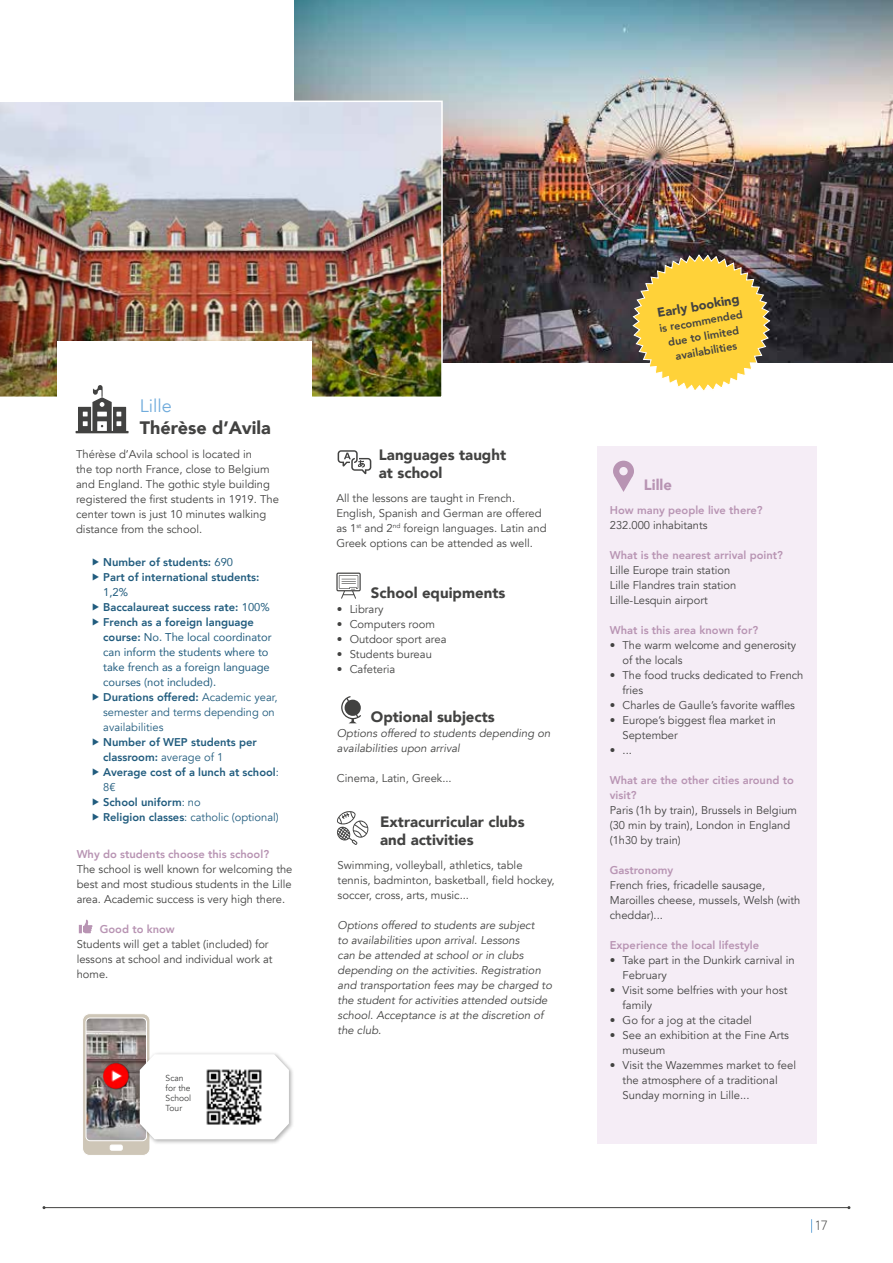
<style>
.page{position:relative;width:893px;height:1263px;background:#fff}
.page>*{position:absolute;margin:0;border:0;box-sizing:border-box;transform-origin:0 0}
.t1{font:900 18px "Avenir";color:#424241}
.t2{font:18px "Avenir";color:#71acdc}
.t3{font:900 15px/18px "Avenir";color:#424241}
.t4{font:900 15px "Avenir";color:#b894b3}
.t5{font:13.5px "Quicksand";color:#424241}
.t6{font:900 12.75px "Avenir";color:#424241}
.t7{font:11.25px/15px "Avenir";color:#424241}
.t8{font:italic 11.25px/15px "Avenir";color:#424241}
.t9{font:11.25px/15px "Avenir";color:#215c7e}
.t10{font:800 11.25px/15px "Avenir";color:#b894b3}
.t11{font:800 11.25px/15px "Avenir";color:#215c7e}
.t12{font:800 10.8px/15px "Avenir";color:#424241;text-align:center}
.t13{font:8.7px/10.2px "Avenir";color:#424241}
.s1{font-weight:400}
.s2{font-weight:800}
.s3{font-style:inherit}
</style>
<div class="page">
<hr style="left:44px;top:1207px;width:805px;height:1px;background:#424241">
<svg style="left:811px;top:1219px;width:1px;height:14px"></svg>
<img style="left:295px;top:0;width:598px;height:362px">
<img style="left:0;top:100px;width:443px;height:297px">
<div style="left:597px;top:447px;width:219px;height:697px;background:#f5edf6"></div>
<svg style="left:337px;top:811px;width:31px;height:34px"></svg>
<svg style="left:341px;top:696px;width:20px;height:27px"></svg>
<div style="left:58px;top:341px;width:254px;height:162px;background:#fff"></div>
<svg style="left:76px;top:385px;width:53px;height:48px"></svg>
<svg style="left:336px;top:573px;width:25px;height:26px"></svg>
<svg style="left:338px;top:450px;width:33px;height:24px"></svg>
<svg style="left:79px;top:920px;width:13px;height:13px"></svg>
<svg style="left:613px;top:461px;width:21px;height:31px"></svg>
<div style="left:137px;top:1051px;width:157px;height:94px;background:#000;opacity:.3"></div>
<svg style="left:83px;top:1014px;width:206px;height:141px"></svg>
<img style="left:199px;top:1065px;width:70px;height:63px">
<svg style="left:632px;top:253px;width:139px;height:138px;background:#ddbd57"></svg>
<h1 class="t2" style="left:140px;top:395px;width:33px">Lille</h1>
<h1 class="t1" style="left:140px;top:412px;width:133px">Thérèse d’Avila</h1>
<p class="t7" style="left:76px;top:447px;width:204px">Thérèse d’Avila school is located in<br>the top north France, close to Belgium and England. The gothic style building registered the first students in 1919. The center town is just 10 minutes walking distance from the school.</p>
<p class="t11" style="left:103px;top:555px;width:158px">Number of students: <span class="s1">690<br></span>Part of international students:</p>
<p class="t9" style="left:103px;top:585px;width:176px">1,2%<br><span class="s2">Baccalaureat success rate:</span> 100%<br><span class="s2">French as a foreign language course:</span> No. The local coordinator can inform the students where to take french as a foreign language courses (not included).<br><span class="s2">Durations offered:</span> <span class="s3">Academic year, semester and terms depending on availabilities</span></p>
<p class="t11" style="left:103px;top:735px;width:177px">Number of WEP students per classroom: <span class="s1">average of 1<br></span>Average cost of a lunch at school<span class="s1">:<br>8€<br></span>School uniform<span class="s1">: no<br></span>Religion classes<span class="s1">: catholic (optional)</span></p>
<p class="t10" style="left:77px;top:846px;width:194px">Why do students choose this school?</p>
<p class="t7" style="left:77px;top:862px;width:217px;text-align:justify">The school is well known for welcoming the best and most studious students in the Lille area. Academic success is very high there.</p>
<p class="t10" style="left:100px;top:921px;width:77px">Good to know</p>
<p class="t7" style="left:77px;top:937px;width:197px">Students will get a tablet (included) for lessons at school and individual work at home.</p>
<p class="t13" style="left:166px;top:1073px;width:27px">Scan for the<br>School<br>Tour</p>
<h2 class="t3" style="left:379px;top:445px;width:129px">Languages taught at school</h2>
<p class="t7" style="left:336px;top:490px;width:212px">All the lessons are taught in French.<br>English, Spanish and German are offered as 1<sup>st</sup> and 2<sup>nd</sup> foreign languages. Latin and Greek options can be attended as well.</p>
<h2 class="t3" style="left:371px;top:583px;width:136px">School equipments</h2>
<p class="t7" style="left:337px;top:601px;width:48px">• Library</p>
<p class="t7" style="left:337px;top:616px;width:100px">• Computers room</p>
<p class="t7" style="left:337px;top:631px;width:111px">• Outdoor sport area</p>
<p class="t7" style="left:337px;top:646px;width:97px">• Students bureau</p>
<p class="t7" style="left:337px;top:661px;width:60px">• Cafeteria</p>
<h2 class="t3" style="left:371px;top:708px;width:125px">Optional subjects</h2>
<p class="t8" style="left:337px;top:726px;width:215px">Options offered to students depending on availabilities upon arrival</p>
<p class="t7" style="left:337px;top:771px;width:116px">Cinema, Latin, Greek...</p>
<h2 class="t3" style="left:380px;top:812px;width:146px">Extracurricular clubs and activities</h2>
<p class="t7" style="left:338px;top:858px;width:219px">Swimming, volleyball, athletics, table tennis, badminton, basketball, field hockey, soccer, cross, arts, music...</p>
<p class="t8" style="left:338px;top:918px;width:216px">Options offered to students are subject<br>to availabilities upon arrival. Lessons<br>can be attended at school or in clubs depending on the activities. Registration and transportation fees may be charged to the student for activities attended outside school. Acceptance is at the discretion of the club.</p>
<p class="t6" style="left:655px;top:302px;width:85px;rotate:-10deg">Early booking</p>
<p class="t12" style="left:658px;top:321px;width:86px;rotate:-10deg">is recommended due to limited availabilities</p>
<h2 class="t4" style="left:644px;top:472px;width:30px">Lille</h2>
<p class="t10" style="left:610px;top:502px;width:154px">How many people live there?</p>
<p class="t7" style="left:610px;top:518px;width:99px">232.000 inhabitants</p>
<p class="t10" style="left:610px;top:547px;width:175px">What is the nearest arrival point?</p>
<p class="t7" style="left:610px;top:563px;width:128px">Lille Europe train station<br>Lille Flandres train station<br>Lille-Lesquin airport</p>
<p class="t10" style="left:610px;top:622px;width:150px">What is this area known for?</p>
<p class="t7" style="left:623px;top:638px;width:175px;text-indent:-13px">• The warm welcome and generosity of the locals</p>
<p class="t7" style="left:623px;top:668px;width:182px;text-indent:-13px">• The food trucks dedicated to French fries</p>
<p class="t7" style="left:610px;top:698px;width:187px">• Charles de Gaulle’s favorite waffles</p>
<p class="t7" style="left:623px;top:713px;width:155px;text-indent:-13px">• Europe’s biggest flea market in<br>September</p>
<p class="t7" style="left:610px;top:743px;width:24px">• ...</p>
<p class="t10" style="left:610px;top:772px;width:185px">What are the other cities around to visit?</p>
<p class="t7" style="left:610px;top:803px;width:189px">Paris (1h by train), Brussels in Belgium (30 min by train), London in England (1h30 by train)</p>
<p class="t10" style="left:610px;top:862px;width:65px">Gastronomy</p>
<p class="t7" style="left:610px;top:878px;width:192px">French fries, fricadelle sausage,<br>Maroilles cheese, mussels, Welsh (with cheddar)...</p>
<p class="t10" style="left:610px;top:937px;width:151px">Experience the local lifestyle</p>
<p class="t7" style="left:623px;top:953px;width:174px;text-indent:-13px">• Take part in the Dunkirk carnival in<br>February</p>
<p class="t7" style="left:623px;top:983px;width:166px;text-indent:-13px">• Visit some belfries with your host family</p>
<p class="t7" style="left:610px;top:1013px;width:144px">• Go for a jog at the citadel</p>
<p class="t7" style="left:623px;top:1028px;width:168px;text-indent:-13px">• See an exhibition at the Fine Arts museum</p>
<p class="t7" style="left:623px;top:1058px;width:175px;text-indent:-13px">• Visit the Wazemmes market to feel the atmosphere of a traditional<br>Sunday morning in Lille...</p>
<p class="t5" style="left:816px;top:1218px;width:14px">17</p>
</div>
